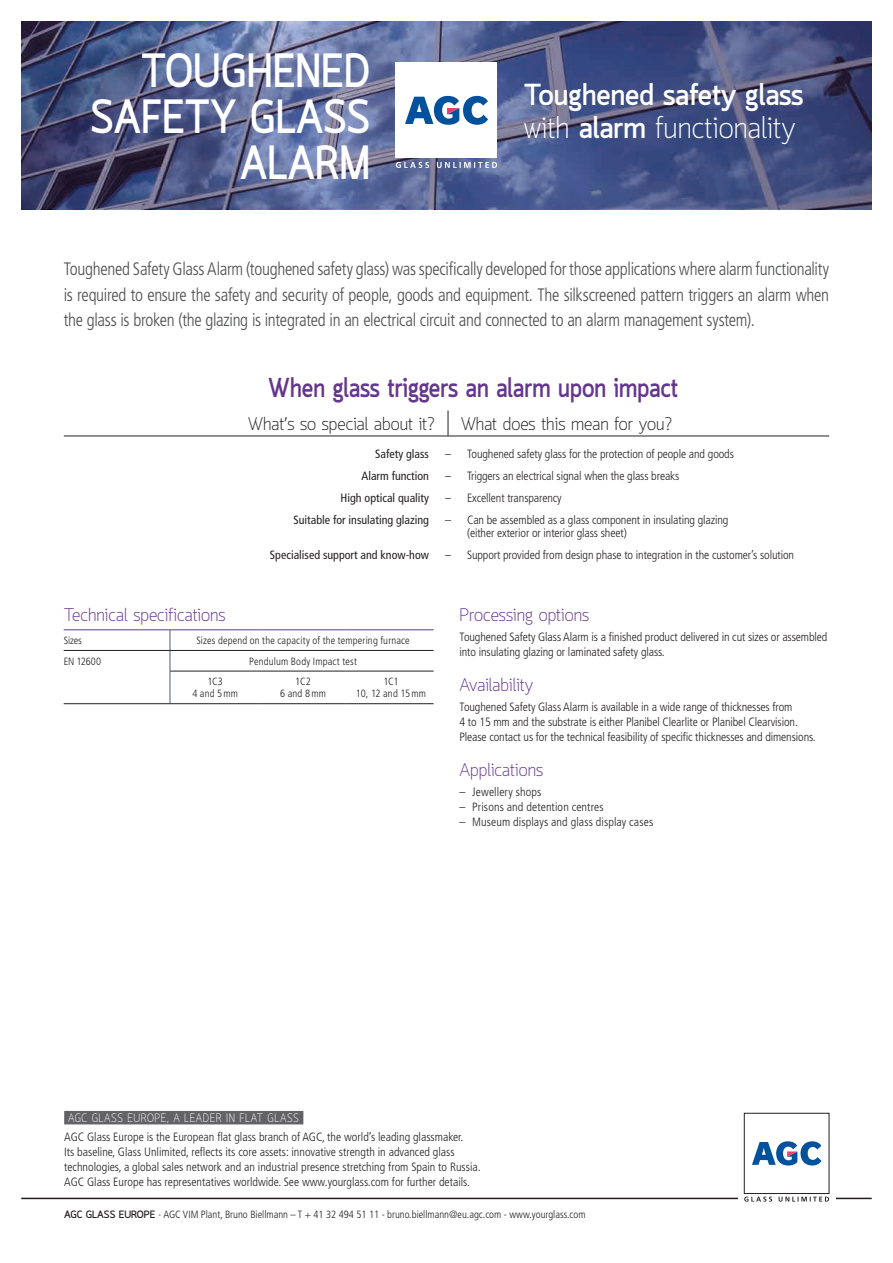
<style>
.page{position:relative;width:893px;height:1263px;background:#fff}
.page>*{position:absolute;margin:0;border:0;box-sizing:border-box;transform-origin:0 0}
.t1{font:700 47.4px/45.8px "Quark";color:#fff;text-align:right;scale:.9 1}
.t2{font:300 30px "Quark";color:#fff}
.t3{font:700 30px "Quark";color:#fff}
.titre_1_28{font:700 27px "Quark";color:#65368d;scale:.9 1}
.intro_2{font:300 condensed 18px/25.5px "Frutiger LT Std";letter-spacing:-.02em;color:#4b4c4d;text-align:justify;scale:.95 1}
.t4{font:300 18px "Quark";color:#65368d}
.titre_2_12{font:300 18px "Quark";color:#231f20}
.t5{font:300 condensed 12px/15px "Frutiger LT Std";letter-spacing:-.01em;color:#231f20}
.t6{font:condensed 12px "Frutiger LT Std";color:#231f20}
.t7{font:300 condensed 12px "Frutiger LT Std";letter-spacing:.01em;color:#231f20}
.legende_pays{font:300 12px "Quark";letter-spacing:.05em;color:#fff;scale:.9 1}
.TAB_CHIFFRES{font:300 condensed 10.5px "Frutiger LT Std";letter-spacing:.015em;color:#231f20}
.titre_2_12-2{font:300 condensed 10.5px "Frutiger LT Std";color:#231f20;scale:.85 1}
.s1{font-weight:700}
.s2{font-family:"Quark";font-weight:700;font-stretch:normal}
</style>
<div class="page">
<svg style="left:21px;top:21px;width:850px;height:188px;background:#4f5a88"></svg>
<hr style="left:64px;top:436px;width:371px;height:1px;background:#231f20">
<svg style="left:435px;top:410px;width:26px;height:27px"></svg>
<hr style="left:461px;top:436px;width:368px;height:1px;background:#231f20">
<div style="left:396px;top:62px;width:101px;height:96px;background:#fff"></div>
<svg style="left:405px;top:96px;width:83px;height:29px"></svg>
<svg style="left:396px;top:162px;width:101px;height:6px"></svg>
<hr style="left:21px;top:1198px;width:851px;height:1px;background:#231f20">
<div style="left:738px;top:1195px;width:98px;height:9px;background:#fff"></div>
<div style="left:744px;top:1113px;width:85px;height:81px;border:1px solid #231f20"></div>
<svg style="left:752px;top:1141px;width:69px;height:24px"></svg>
<svg style="left:744px;top:1196px;width:85px;height:6px"></svg>
<svg style="left:170px;top:630px;width:1px;height:41px"></svg>
<hr style="left:170px;top:671px;width:1px;height:32px;background:#4c5f6c">
<hr style="left:64px;top:650px;width:106px;height:1px;background:#231f20">
<hr style="left:170px;top:650px;width:88px;height:1px;background:#231f20">
<hr style="left:258px;top:650px;width:88px;height:1px;background:#231f20">
<hr style="left:346px;top:650px;width:88px;height:1px;background:#231f20">
<hr style="left:170px;top:671px;width:88px;height:1px;background:#231f20">
<hr style="left:258px;top:671px;width:88px;height:1px;background:#231f20">
<hr style="left:346px;top:671px;width:88px;height:1px;background:#231f20">
<hr style="left:64px;top:703px;width:106px;height:1px;background:#231f20">
<hr style="left:170px;top:703px;width:88px;height:1px;background:#231f20">
<hr style="left:258px;top:703px;width:88px;height:1px;background:#231f20">
<hr style="left:346px;top:703px;width:88px;height:1px;background:#231f20">
<hr style="left:64px;top:629px;width:106px;height:1px;background:#65368d">
<hr style="left:170px;top:629px;width:88px;height:1px;background:#65368d">
<hr style="left:258px;top:629px;width:88px;height:1px;background:#65368d">
<hr style="left:346px;top:629px;width:88px;height:1px;background:#65368d">
<div style="left:64px;top:1111px;width:239px;height:13px;background:#636366"></div>
<p class="t1" style="left:90px;top:52px;width:312px">TOUGHENED<br>SAFETY GLASS</p>
<p class="t1" style="left:240px;top:144px;width:146px">ALARM</p>
<p class="t3" style="left:524px;top:77px;width:281px">Toughened safety glass</p>
<p class="t2" style="left:524px;top:110px;width:273px">with <span class="s1">alarm</span> functionality</p>
<p class="intro_2" style="left:64px;top:256px;width:807px">Toughened Safety Glass Alarm (toughened safety glass) was specifically developed for those applications where alarm functionality is required to ensure the safety and security of people, goods and equipment. The silkscreened pattern triggers an alarm when the glass is broken (the glazing is integrated in an electrical circuit and connected to an alarm management system).</p>
<p class="titre_1_28" style="left:268px;top:372px;width:457px">When glass triggers an alarm upon impact</p>
<p class="titre_2_12" style="left:248px;top:413px;width:188px">What’s so special about it?</p>
<p class="titre_2_12" style="left:461px;top:413px;width:213px">What does this mean for you?</p>
<p class="t6" style="left:375px;top:447px;width:55px">Safety glass</p>
<p class="t5" style="left:445px;top:447px;width:7px">–</p>
<p class="t5" style="left:467px;top:447px;width:268px">Toughened safety glass for the protection of people and goods</p>
<p class="t6" style="left:361px;top:469px;width:69px">Alarm function</p>
<p class="t5" style="left:445px;top:469px;width:7px">–</p>
<p class="t5" style="left:467px;top:469px;width:214px">Triggers an electrical signal when the glass breaks</p>
<p class="t6" style="left:341px;top:491px;width:90px">High optical quality</p>
<p class="t5" style="left:445px;top:490px;width:7px">–</p>
<p class="t5" style="left:467px;top:490px;width:96px">Excellent transparency</p>
<p class="t6" style="left:294px;top:512px;width:137px">Suitable for insulating glazing</p>
<p class="t5" style="left:445px;top:512px;width:7px">–</p>
<p class="t5" style="left:467px;top:513px;width:263px;line-height:13.5px">Can be assembled as a glass component in insulating glazing (either exterior or interior glass sheet)</p>
<p class="t6" style="left:270px;top:548px;width:161px">Specialised support and know-how</p>
<p class="t5" style="left:445px;top:547px;width:7px">–</p>
<p class="t5" style="left:467px;top:547px;width:329px">Support provided from design phase to integration in the customer’s solution</p>
<p class="t4" style="left:64px;top:605px;width:164px">Technical specifications</p>
<p class="TAB_CHIFFRES" style="left:64px;top:634px;width:20px">Sizes</p>
<p class="TAB_CHIFFRES" style="left:196px;top:634px;width:215px">Sizes depend on the capacity of the tempering furnace</p>
<p class="TAB_CHIFFRES" style="left:64px;top:655px;width:39px">EN 12600</p>
<p class="TAB_CHIFFRES" style="left:249px;top:655px;width:109px">Pendulum Body Impact test</p>
<p class="TAB_CHIFFRES" style="left:207px;top:676px;width:17px">1C3</p>
<p class="TAB_CHIFFRES" style="left:192px;top:688px;width:47px">4 and 5mm</p>
<p class="TAB_CHIFFRES" style="left:295px;top:676px;width:17px">1C2</p>
<p class="TAB_CHIFFRES" style="left:280px;top:688px;width:47px">6 and 8mm</p>
<p class="TAB_CHIFFRES" style="left:383px;top:676px;width:17px">1C1</p>
<p class="TAB_CHIFFRES" style="left:356px;top:688px;width:71px">10, 12 and 15mm</p>
<p class="t4" style="left:459px;top:605px;width:131px">Processing options</p>
<p class="t5" style="left:459px;top:629px;width:369px">Toughened Safety Glass Alarm is a finished product delivered in cut sizes or assembled into insulating glazing or laminated safety glass.</p>
<p class="t4" style="left:459px;top:675px;width:76px">Availability</p>
<p class="t5" style="left:459px;top:699px;width:358px">Toughened Safety Glass Alarm is available in a wide range of thicknesses from<br>4 to 15 mm and the substrate is either Planibel Clearlite or Planibel Clearvision.<br>Please contact us for the technical feasibility of specific thicknesses and dimensions.</p>
<p class="t4" style="left:459px;top:760px;width:85px">Applications</p>
<p class="t7" style="left:459px;top:785px;width:83px">– Jewellery shops</p>
<p class="t7" style="left:459px;top:800px;width:146px">– Prisons and detention centres</p>
<p class="t7" style="left:459px;top:815px;width:195px">– Museum displays and glass display cases</p>
<p class="legende_pays" style="left:68px;top:1111px;width:258px">AGC GLASS EUROPE, A LEADER IN FLAT GLASS</p>
<p class="t5" style="left:64px;top:1130px;width:401px">AGC Glass Europe is the European flat glass branch of AGC, the world’s leading glassmaker.</p>
<p class="t5" style="left:64px;top:1145px;width:418px">Its baseline, Glass Unlimited, reflects its core assets: innovative strength in advanced glass technologies, a global sales network and an industrial presence stretching from Spain to Russia.</p>
<p class="t5" style="left:64px;top:1175px;width:407px">AGC Glass Europe has representatives worldwide. See www.yourglass.com for further details.</p>
<p class="titre_2_12-2" style="left:64px;top:1208px;width:615px"><span class="s2">AGC GLASS EUROPE</span> - AGC VIM Plant, Bruno Biellmann – T + 41 32 494 51 11 - bruno.biellmann@eu.agc.com - www.yourglass.com</p>
</div>
